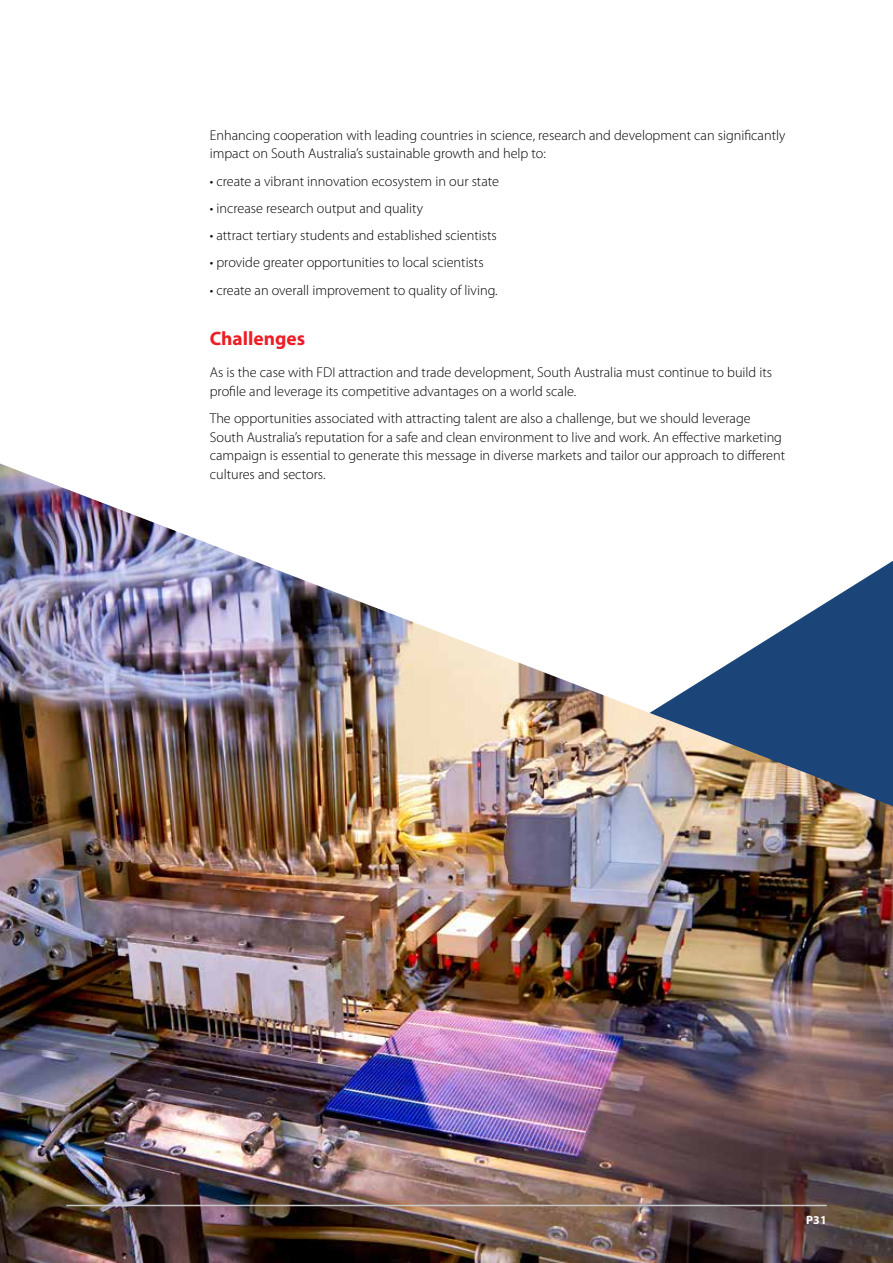
<style>
.page{position:relative;width:893px;height:1263px;background:#fff}
.page>*{position:absolute;margin:0;border:0;box-sizing:border-box;transform-origin:0 0}
.t1{font:700 19.35px "Myriad Pro";color:#ed1d24}
.t2{font:300 14.25px/18.8px "Myriad Pro";color:#000}
.t3{font:700 12px "Myriad Pro";color:#fff}
</style>
<div class="page">
<img style="left:0;top:463px;width:893px;height:800px">
<hr style="left:66px;top:1205px;width:761px;height:1px;background:#c7c8ca">
<p class="t2" style="left:210px;top:126px;width:577px">Enhancing cooperation with leading countries in science, research and development can significantly impact on South Australia’s sustainable growth and help to:</p>
<p class="t2" style="left:210px;top:172px;width:291px">• create a vibrant innovation ecosystem in our state</p>
<p class="t2" style="left:210px;top:199px;width:215px">• increase research output and quality</p>
<p class="t2" style="left:210px;top:226px;width:289px">• attract tertiary students and established scientists</p>
<p class="t2" style="left:210px;top:254px;width:275px">• provide greater opportunities to local scientists</p>
<p class="t2" style="left:210px;top:281px;width:289px">• create an overall improvement to quality of living.</p>
<h1 class="t1" style="left:210px;top:326px;width:97px">Challenges</h1>
<p class="t2" style="left:210px;top:363px;width:564px">As is the case with FDI attraction and trade development, South Australia must continue to build its profile and leverage its competitive advantages on a world scale.</p>
<p class="t2" style="left:210px;top:409px;width:577px">The opportunities associated with attracting talent are also a challenge, but we should leverage South Australia’s reputation for a safe and clean environment to live and work. An effective marketing campaign is essential to generate this message in diverse markets and tailor our approach to different cultures and sectors.</p>
<p class="t3" style="left:806px;top:1212px;width:22px">P31</p>
</div>
